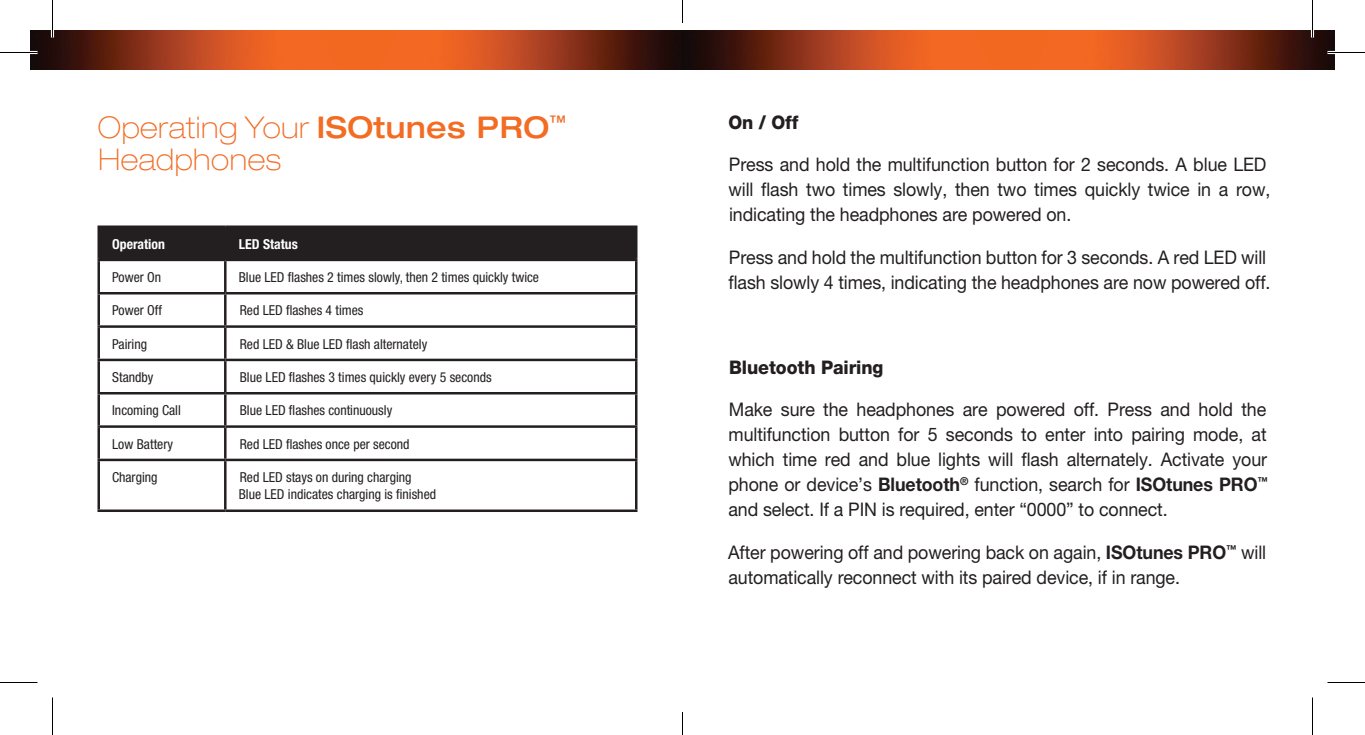
<style>
.page{position:relative;width:1365px;height:735px;background:#fff}
.page>*{position:absolute;margin:0;border:0;box-sizing:border-box;transform-origin:0 0}
.t1{font:100 expanded 30px/32.5px "Helvetica Neue";letter-spacing:.02em;color:#f36c24;scale:.95 1}
.t2{font:18.75px/25px "Helvetica Neue";letter-spacing:-.005em;color:#231f20;scale:.95 1}
.t3{font:800 18.75px "Helvetica Neue";letter-spacing:-.005em;color:#231f20;scale:.95 1}
.t4{font:condensed 13.75px/17.5px "Helvetica Neue";color:#231f20}
.t5{font:700 condensed 13.75px "Helvetica Neue";color:#fff}
.s1{font-weight:500}
.s2{font-weight:700}
</style>
<div class="page">
<img style="left:30px;top:30px;width:1305px;height:40px">
<div style="left:100px;top:228px;width:535px;height:31px;background:#231f20"></div>
<hr style="left:98px;top:225px;width:127px;height:3px;background:#231f20">
<hr style="left:98px;top:228px;width:2px;height:31px;background:#231f20">
<hr style="left:225px;top:225px;width:413px;height:3px;background:#231f20">
<hr style="left:224px;top:228px;width:3px;height:31px;background:#231f20">
<hr style="left:635px;top:228px;width:3px;height:31px;background:#231f20">
<hr style="left:98px;top:259px;width:127px;height:2px;background:#231f20">
<hr style="left:98px;top:261px;width:2px;height:31px;background:#231f20">
<hr style="left:225px;top:259px;width:413px;height:2px;background:#231f20">
<hr style="left:224px;top:261px;width:3px;height:31px;background:#231f20">
<hr style="left:635px;top:261px;width:3px;height:31px;background:#231f20">
<hr style="left:98px;top:292px;width:127px;height:3px;background:#231f20">
<hr style="left:98px;top:295px;width:2px;height:30px;background:#231f20">
<hr style="left:225px;top:292px;width:413px;height:3px;background:#231f20">
<hr style="left:224px;top:295px;width:3px;height:30px;background:#231f20">
<hr style="left:635px;top:295px;width:3px;height:30px;background:#231f20">
<hr style="left:98px;top:325px;width:127px;height:3px;background:#231f20">
<hr style="left:98px;top:328px;width:2px;height:31px;background:#231f20">
<hr style="left:225px;top:325px;width:413px;height:3px;background:#231f20">
<hr style="left:224px;top:328px;width:3px;height:31px;background:#231f20">
<hr style="left:635px;top:328px;width:3px;height:31px;background:#231f20">
<hr style="left:98px;top:359px;width:127px;height:2px;background:#231f20">
<hr style="left:98px;top:361px;width:2px;height:31px;background:#231f20">
<hr style="left:225px;top:359px;width:413px;height:2px;background:#231f20">
<hr style="left:224px;top:361px;width:3px;height:31px;background:#231f20">
<hr style="left:635px;top:361px;width:3px;height:31px;background:#231f20">
<hr style="left:98px;top:392px;width:127px;height:3px;background:#231f20">
<hr style="left:98px;top:395px;width:2px;height:30px;background:#231f20">
<hr style="left:225px;top:392px;width:413px;height:3px;background:#231f20">
<hr style="left:224px;top:395px;width:3px;height:30px;background:#231f20">
<hr style="left:635px;top:395px;width:3px;height:30px;background:#231f20">
<hr style="left:98px;top:425px;width:127px;height:3px;background:#231f20">
<hr style="left:98px;top:428px;width:2px;height:31px;background:#231f20">
<hr style="left:225px;top:425px;width:413px;height:3px;background:#231f20">
<hr style="left:224px;top:428px;width:3px;height:31px;background:#231f20">
<hr style="left:635px;top:428px;width:3px;height:31px;background:#231f20">
<hr style="left:98px;top:459px;width:127px;height:2px;background:#231f20">
<hr style="left:98px;top:461px;width:2px;height:49px;background:#231f20">
<hr style="left:225px;top:459px;width:413px;height:2px;background:#231f20">
<hr style="left:224px;top:461px;width:3px;height:49px;background:#231f20">
<hr style="left:635px;top:461px;width:3px;height:49px;background:#231f20">
<hr style="left:98px;top:510px;width:127px;height:2px;background:#231f20">
<hr style="left:225px;top:510px;width:413px;height:2px;background:#231f20">
<hr style="left:0;top:51px;width:38px;height:3px;background:#fff">
<hr style="left:1328px;top:51px;width:37px;height:3px;background:#fff">
<hr style="left:51px;top:0;width:3px;height:38px;background:#fff">
<hr style="left:1311px;top:0;width:3px;height:38px;background:#fff">
<hr style="left:0;top:52px;width:38px;height:1px;background:#000">
<hr style="left:1328px;top:52px;width:37px;height:1px;background:#000">
<hr style="left:0;top:682px;width:38px;height:1px;background:#000">
<hr style="left:1328px;top:682px;width:37px;height:1px;background:#000">
<hr style="left:52px;top:0;width:1px;height:38px;background:#000">
<hr style="left:52px;top:698px;width:1px;height:37px;background:#000">
<hr style="left:1312px;top:0;width:1px;height:38px;background:#000">
<hr style="left:1312px;top:698px;width:1px;height:37px;background:#000">
<svg style="left:682px;top:0;width:1px;height:22px"></svg>
<svg style="left:682px;top:712px;width:1px;height:23px"></svg>
<h1 class="t1" style="left:98px;top:111px;width:495px">Operating Your <span class="s1">ISOtunes PRO</span><sup>™<br></sup>Headphones</h1>
<p class="t5" style="left:112px;top:235px;width:54px">Operation</p>
<p class="t5" style="left:239px;top:235px;width:61px">LED Status</p>
<p class="t4" style="left:112px;top:268px;width:51px">Power On</p>
<p class="t4" style="left:239px;top:268px;width:302px">Blue LED flashes 2 times slowly, then 2 times quickly twice</p>
<p class="t4" style="left:112px;top:302px;width:51px">Power Off</p>
<p class="t4" style="left:240px;top:302px;width:125px">Red LED flashes 4 times</p>
<p class="t4" style="left:112px;top:335px;width:36px">Pairing</p>
<p class="t4" style="left:240px;top:335px;width:189px">Red LED &amp; Blue LED flash alternately</p>
<p class="t4" style="left:112px;top:368px;width:43px">Standby</p>
<p class="t4" style="left:240px;top:368px;width:253px">Blue LED flashes 3 times quickly every 5 seconds</p>
<p class="t4" style="left:112px;top:402px;width:70px">Incoming Call</p>
<p class="t4" style="left:240px;top:402px;width:154px">Blue LED flashes continuously</p>
<p class="t4" style="left:112px;top:435px;width:63px">Low Battery</p>
<p class="t4" style="left:240px;top:435px;width:171px">Red LED flashes once per second</p>
<p class="t4" style="left:112px;top:468px;width:47px">Charging</p>
<p class="t4" style="left:239px;top:468px;width:199px">Red LED stays on during charging<br>Blue LED indicates charging is finished</p>
<p class="t3" style="left:728px;top:111px;width:75px">On / Off</p>
<p class="t2" style="left:728px;top:152px;width:572px">Press and hold the multifunction button for 2 seconds. A blue LED will flash two times slowly, then two times quickly twice in a row, indicating the headphones are powered on.</p>
<p class="t2" style="left:728px;top:245px;width:572px">Press and hold the multifunction button for 3 seconds. A red LED will flash slowly 4 times, indicating the headphones are now powered off.</p>
<p class="t3" style="left:729px;top:356px;width:164px">Bluetooth Pairing</p>
<p class="t2" style="left:728px;top:397px;width:569px;text-align:justify">Make sure the headphones are powered off. Press and hold the multifunction button for 5 seconds to enter into pairing mode, at which time red and blue lights will flash alternately. Activate your phone or device’s <span class="s2">Bluetooth</span><sup>®</sup> function, search for <span class="s2">ISOtunes PRO</span><sup>™ </sup>and select. If a PIN is required, enter “0000” to connect.</p>
<p class="t2" style="left:728px;top:540px;width:568px">After powering off and powering back on again, <span class="s2">ISOtunes PRO</span><sup>™</sup> will automatically reconnect with its paired device, if in range.</p>
</div>
